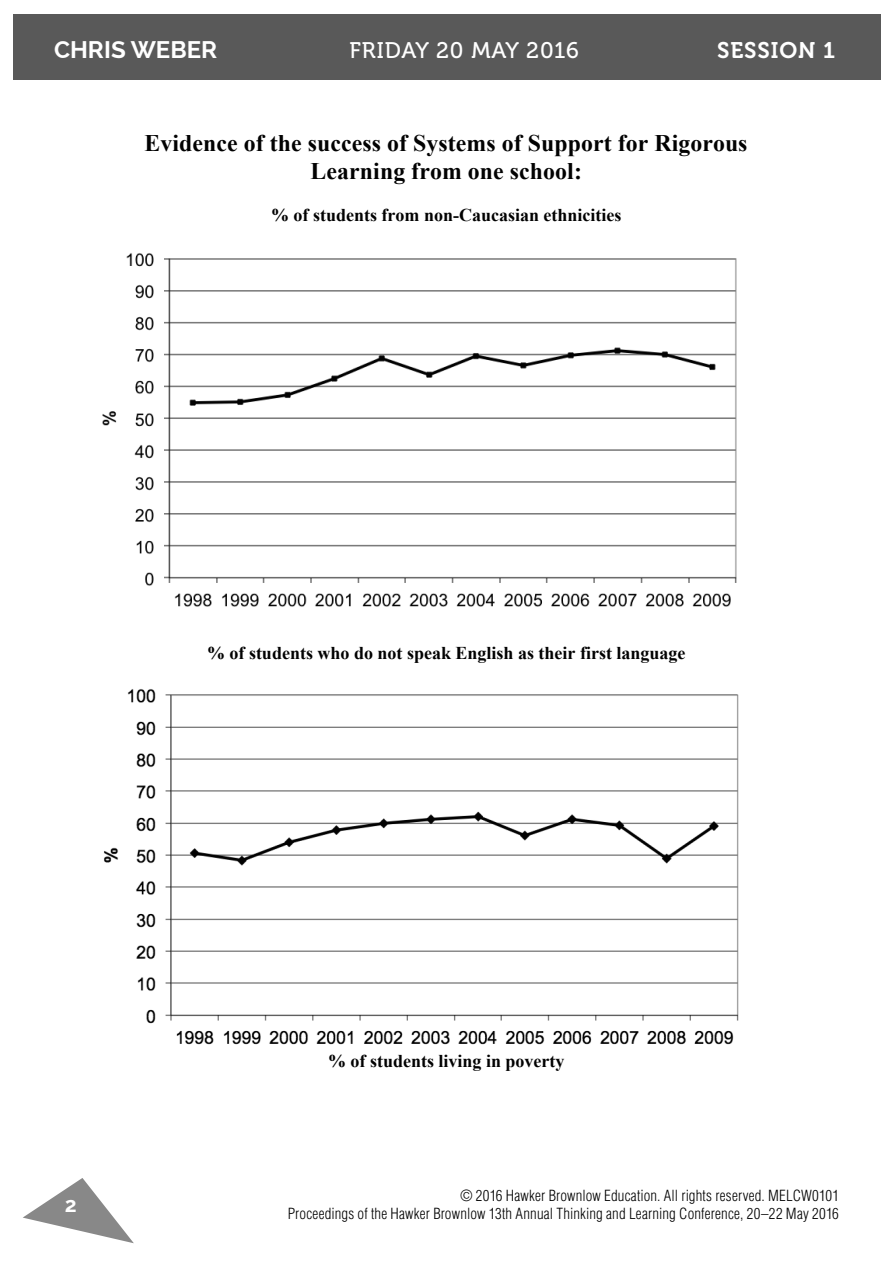
<style>
.page{position:relative;width:893px;height:1263px;background:#fff}
.page>*{position:absolute;margin:0;border:0;box-sizing:border-box;transform-origin:0 0}
.t1{font:700 24px "Raleway";color:#fff}
.t2{font:700 23.7px/27.8px "Times New Roman";letter-spacing:.005em;color:#020202;text-align:center}
.t3{font:22.5px "Museo 500";letter-spacing:.04em;color:#fff}
.t4{font:22.5px "Museo 700";letter-spacing:.04em;color:#fff}
.t5{font:700 21px "Raleway";color:#fff}
.t6{font:700 18px "Times New Roman";color:#020202}
.t7{font:300 condensed 15px/18px "Helvetica LT Std";letter-spacing:.01em;color:#000;text-align:right}
</style>
<div class="page">
<div style="left:13px;top:14px;width:867px;height:65px;background:#595959"></div>
<svg style="left:23px;top:1178px;width:111px;height:65px"></svg>
<img style="left:102px;top:253px;width:635px;height:354px">
<img style="left:104px;top:689px;width:635px;height:356px">
<h1 class="t1" style="left:54px;top:36px;width:165px">CHRIS WEBER</h1>
<h3 class="t3" style="left:349px;top:42px;width:231px">FRIDAY 20 MAY 2016</h3>
<h3 class="t4" style="left:717px;top:42px;width:120px">SESSION 1</h3>
<h2 class="t2" style="left:145px;top:129px;width:604px">Evidence of the success of Systems of Support for Rigorous<br>Learning from one school:</h2>
<p class="t6" style="left:271px;top:203px;width:352px">% of students from non-Caucasian ethnicities</p>
<p class="t6" style="left:207px;top:640px;width:480px">% of students who do not speak English as their first language</p>
<h3 class="t5" style="left:65px;top:1193px;width:13px">2</h3>
<p class="t6" style="left:328px;top:1048px;width:238px">% of students living in poverty</p>
<p class="t7" style="left:288px;top:1189px;width:553px">© 2016 Hawker Brownlow Education. All rights reserved. MELCW0101<br>Proceedings of the Hawker Brownlow 13th Annual Thinking and Learning Conference, 20–22 May 2016</p>
</div>
